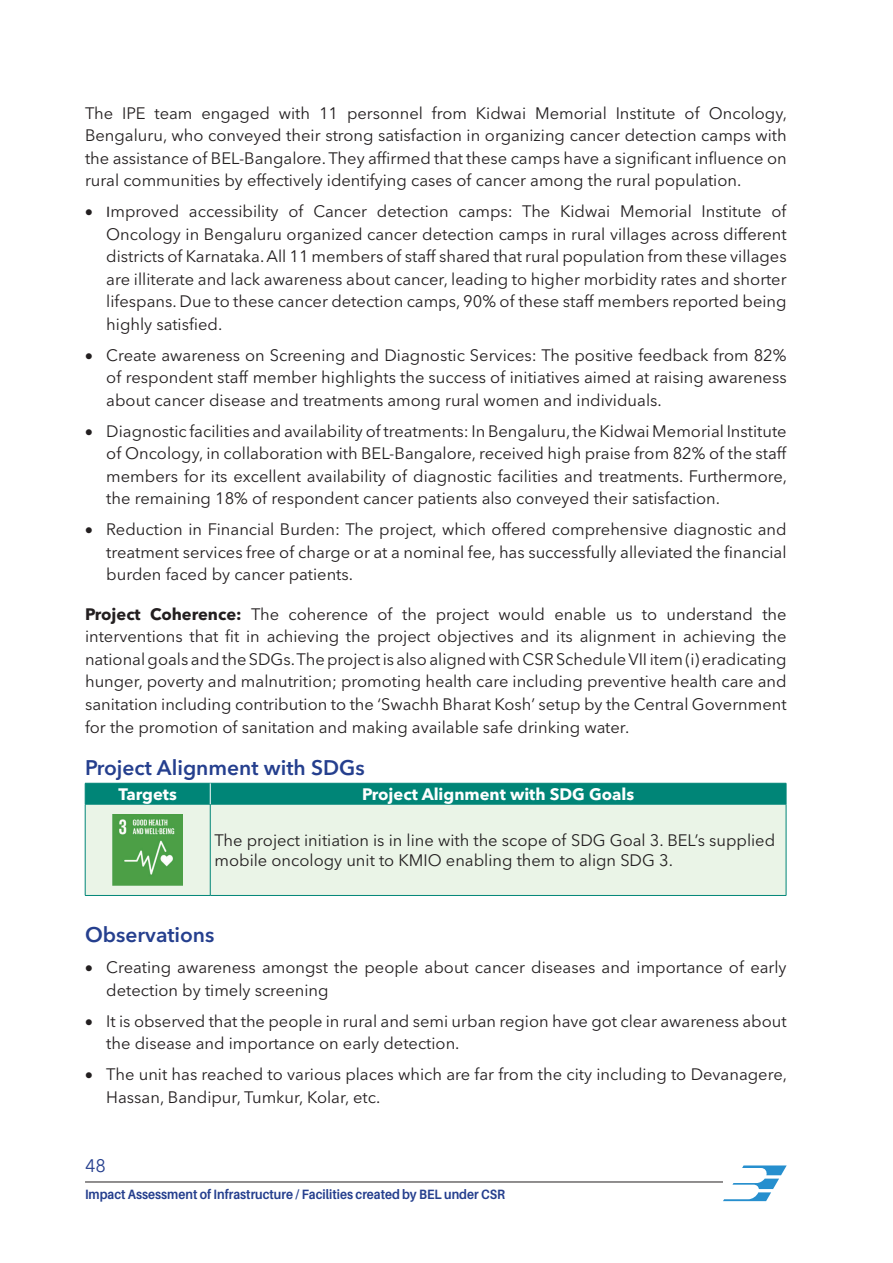
<style>
.page{position:relative;width:893px;height:1263px;background:#fff}
.page>*{position:absolute;margin:0;border:0;box-sizing:border-box;transform-origin:0 0}
.t1{font:600 21px "Avenir Next LT Pro";color:#253f8e}
.t2{font:18px "Avenir Next LT Pro";color:#253f8e}
.t3{font:16.5px/22.5px "Avenir Next LT Pro";color:#231f20;text-align:justify}
.t4{font:700 16.5px "Avenir Next LT Pro";color:#fff}
.t5{font:700 13.5px "Aileron";color:#253f8e;scale:.9 1}
.s1{font-family:"Calibri"}
.s2{font-weight:700}
</style>
<div class="page">
<svg style="left:723px;top:1165px;width:64px;height:36px"></svg>
<hr style="left:85px;top:1182px;width:638px;height:1px;background:#231f20">
<div style="left:86px;top:805px;width:700px;height:90px;background:#eaf4e7"></div>
<hr style="left:85px;top:804px;width:125px;height:1px;background:#008577">
<hr style="left:85px;top:804px;width:1px;height:91px;background:#008577">
<hr style="left:210px;top:804px;width:576px;height:1px;background:#008577">
<hr style="left:210px;top:804px;width:1px;height:91px;background:#008577">
<hr style="left:786px;top:804px;width:1px;height:91px;background:#008577">
<hr style="left:85px;top:895px;width:125px;height:1px;background:#008577">
<hr style="left:210px;top:895px;width:576px;height:1px;background:#008577">
<div style="left:85px;top:783px;width:702px;height:21px;background:#008577"></div>
<img style="left:113px;top:815px;width:70px;height:70px">
<p class="t3" style="left:85px;top:102px;width:704px">The IPE team engaged with 11 personnel from Kidwai Memorial Institute of Oncology, Bengaluru, who conveyed their strong satisfaction in organizing cancer detection camps with the assistance of BEL-Bangalore. They affirmed that these camps have a significant influence on rural communities by effectively identifying cases of cancer among the rural population.</p>
<p class="t3" style="left:106px;top:200px;width:682px;text-indent:-21px">• <span class="s1">I</span>mproved accessibility of Cancer detection camps: The Kidwai Memorial Institute of Oncology in Bengaluru organized cancer detection camps in rural villages across different districts of Karnataka. All 11 members of staff shared that rural population from these villages are illiterate and lack awareness about cancer, leading to higher morbidity rates and shorter lifespans. Due to these cancer detection camps, 90% of these staff members reported being highly satisfied.</p>
<p class="t3" style="left:106px;top:344px;width:682px;text-indent:-21px">• Create awareness on Screening and Diagnostic Services: The positive feedback from 82% of respondent staff member highlights the success of initiatives aimed at raising awareness about cancer disease and treatments among rural women and individuals.</p>
<p class="t3" style="left:106px;top:420px;width:682px;text-indent:-21px">• Diagnostic facilities and availability of treatments: In Bengaluru, the Kidwai Memorial Institute of Oncology, in collaboration with BEL-Bangalore, received high praise from 82% of the staff members for its excellent availability of diagnostic facilities and treatments. Furthermore, the remaining 18% of respondent cancer patients also conveyed their satisfaction.</p>
<p class="t3" style="left:106px;top:518px;width:682px;text-indent:-21px">• Reduction in Financial Burden: The project, which offered comprehensive diagnostic and treatment services free of charge or at a nominal fee, has successfully alleviated the financial burden faced by cancer patients.</p>
<p class="t3" style="left:85px;top:603px;width:703px"><span class="s2">Project Coherence:</span> The coherence of the project would enable us to understand the interventions that fit in achieving the project objectives and its alignment in achieving the national goals and the SDGs. The project is also aligned with CSR Schedule VII item (i) eradicating hunger, poverty and malnutrition; promoting health care including preventive health care and sanitation including contribution to the ‘Swachh Bharat Kosh’ setup by the Central Government for the promotion of sanitation and making available safe drinking water.</p>
<p class="t1" style="left:85px;top:754px;width:281px">Project Alignment with SDGs</p>
<p class="t4" style="left:119px;top:784px;width:60px">Targets</p>
<p class="t4" style="left:362px;top:784px;width:274px">Project Alignment with SDG Goals</p>
<p class="t3" style="left:214px;top:830px;width:562px;line-height:19.8px">The project initiation is in line with the scope of SDG Goal 3. BEL’s supplied mobile oncology unit to KMIO enabling them to align SDG 3.</p>
<p class="t1" style="left:85px;top:922px;width:131px">Observations</p>
<p class="t3" style="left:106px;top:956px;width:682px;text-indent:-21px">• Creating awareness amongst the people about cancer diseases and importance of early detection by timely screening</p>
<p class="t3" style="left:106px;top:1009px;width:682px;text-indent:-21px">• It is observed that the people in rural and semi urban region have got clear awareness about the disease and importance on early detection.</p>
<p class="t3" style="left:106px;top:1063px;width:682px;text-indent:-21px">• The unit has reached to various places which are far from the city including to Devanagere,<br>Hassan, Bandipur, Tumkur, Kolar, etc.</p>
<p class="t2" style="left:85px;top:1155px;width:22px">48</p>
<p class="t5" style="left:85px;top:1187px;width:468px">Impact Assessment of Infrastructure / Facilities created by BEL under CSR</p>
</div>
